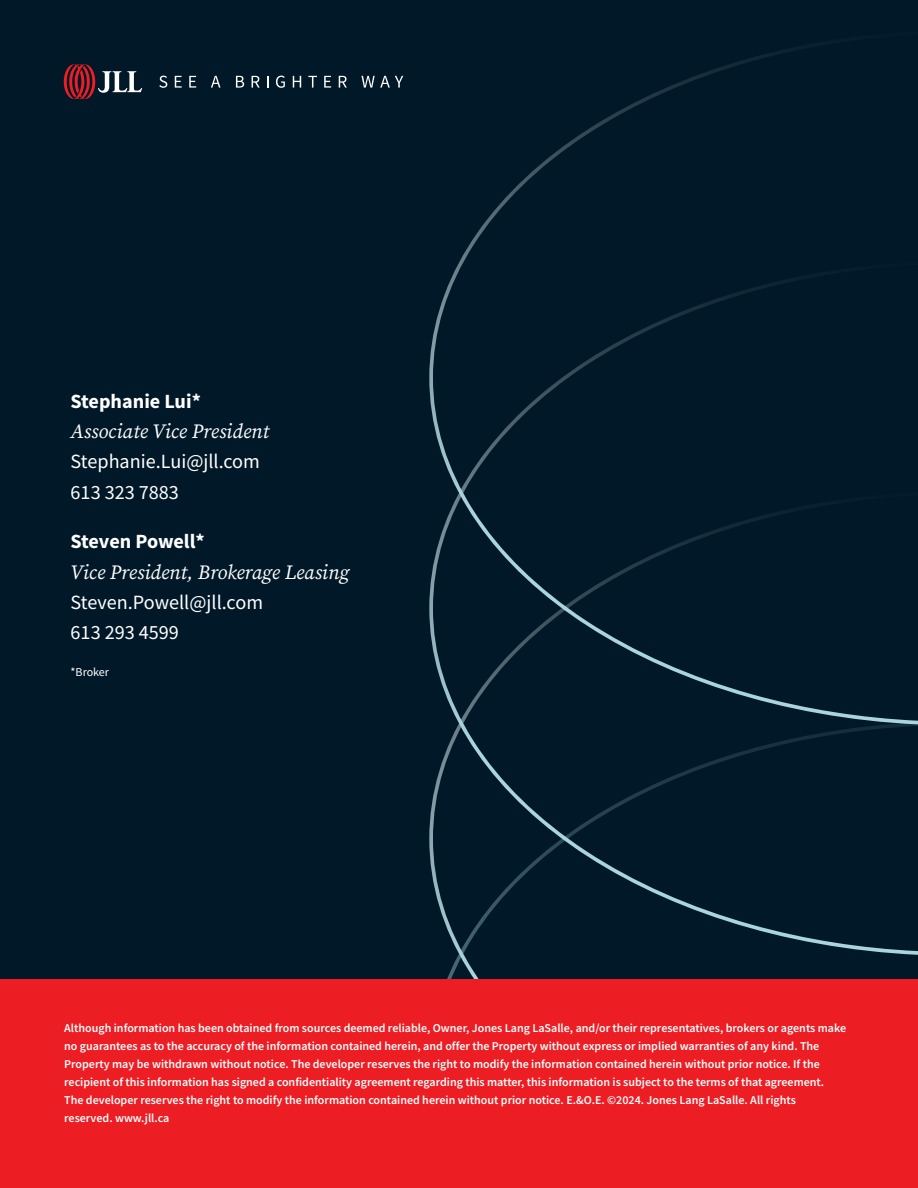
<style>
.page{position:relative;width:918px;height:1188px;background:#001828}
.page>*{position:absolute;margin:0;border:0;box-sizing:border-box;transform-origin:0 0}
.t1{font:20.1px/30.3px "Source Sans Pro";color:#fff}
.t2{font:italic 20.1px "Source Serif Pro";color:#fff}
.t3{font:700 20.1px "Source Sans Pro";letter-spacing:-.005em;color:#fff}
.t4{font:600 12px/18px "Source Sans Pro";color:#fff}
.t5{font:12px "Source Sans Pro";color:#fff}
</style>
<div class="page">
<svg style="left:429px;top:724px;width:489px;height:231px"></svg>
<svg style="left:429px;top:50px;width:489px;height:674px"></svg>
<div style="left:0;top:979px;width:918px;height:209px;background:#ed1d24"></div>
<svg style="left:159px;top:76px;width:8px;height:12px"></svg>
<svg style="left:175px;top:76px;width:7px;height:12px"></svg>
<svg style="left:189px;top:76px;width:7px;height:12px"></svg>
<svg style="left:211px;top:76px;width:10px;height:12px"></svg>
<svg style="left:236px;top:76px;width:8px;height:12px"></svg>
<svg style="left:252px;top:76px;width:8px;height:12px"></svg>
<svg style="left:267px;top:76px;width:1px;height:12px"></svg>
<svg style="left:276px;top:76px;width:9px;height:12px"></svg>
<svg style="left:293px;top:76px;width:8px;height:12px"></svg>
<svg style="left:308px;top:76px;width:9px;height:12px"></svg>
<svg style="left:324px;top:76px;width:7px;height:12px"></svg>
<svg style="left:339px;top:76px;width:8px;height:12px"></svg>
<svg style="left:361px;top:76px;width:42px;height:12px"></svg>
<svg style="left:64px;top:64px;width:78px;height:35px"></svg>
<h1 class="t3" style="left:71px;top:388px;width:132px">Stephanie Lui*</h1>
<h1 class="t2" style="left:71px;top:418px;width:200px">Associate Vice President</h1>
<h1 class="t1" style="left:71px;top:447px;width:191px">Stephanie.Lui@jll.com<br>613 323 7883</h1>
<h1 class="t3" style="left:71px;top:528px;width:136px">Steven Powell*</h1>
<h1 class="t2" style="left:71px;top:558px;width:280px">Vice President, Brokerage Leasing</h1>
<h1 class="t1" style="left:71px;top:587px;width:194px">Steven.Powell@jll.com<br>613 293 4599</h1>
<p class="t5" style="left:71px;top:664px;width:40px">*Broker</p>
<p class="t4" style="left:64px;top:1019px;width:783px">Although information has been obtained from sources deemed reliable, Owner, Jones Lang LaSalle, and/or their representatives, brokers or agents make no guarantees as to the accuracy of the information contained herein, and offer the Property without express or implied warranties of any kind. The Property may be withdrawn without notice. The developer reserves the right to modify the information contained herein without prior notice. If the recipient of this information has signed a confidentiality agreement regarding this matter, this information is subject to the terms of that agreement.<br>The developer reserves the right to modify the information contained herein without prior notice. E.&amp;O.E. ©2024. Jones Lang LaSalle. All rights reserved. www.jll.ca</p>
</div>
